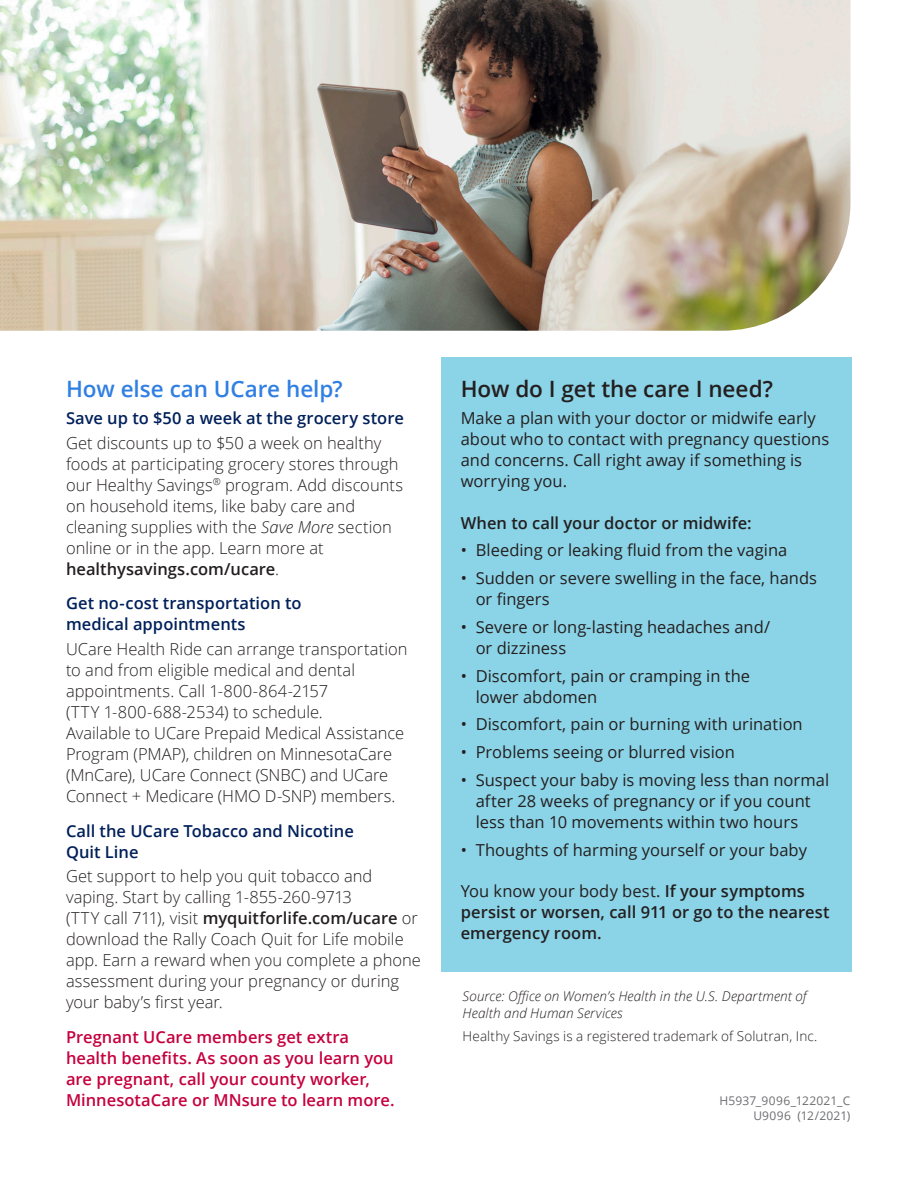
<style>
.page{position:relative;width:918px;height:1188px;background:#fff}
.page>*{position:absolute;margin:0;border:0;box-sizing:border-box;transform-origin:0 0}
.t1{font:600 22.5px "Open Sans";letter-spacing:-.005em;color:#231f20}
.t2{font:600 22.5px "Open Sans";letter-spacing:-.005em;color:#307fe2}
.t3{font:300 16.5px/21px "Open Sans";color:#231f20}
.t4{font:16.5px/21px "Open Sans";color:#231f20}
.t5{font:600 16.5px/21px "Open Sans";color:#c5003e}
.t6{font:600 16.5px/21px "Open Sans";color:#231f20}
.t7{font:600 16.5px/21px "Open Sans";color:#00205b}
.t8{font:italic 300 13.5px/16.5px "Open Sans";letter-spacing:.005em;color:#231f20}
.t9{font:300 13.5px "Open Sans";letter-spacing:.01em;color:#231f20}
.t10{font:12px/15px "Open Sans";letter-spacing:.015em;color:#6c6d70;text-align:right}
.s1{font-style:italic}
.s2{font-weight:600}
.s3{font-weight:400}
</style>
<div class="page">
<div style="left:441px;top:357px;width:411px;height:615px;background:#8bd3e6"></div>
<img style="left:0;top:0;width:850px;height:331px">
<h1 class="t2" style="left:66px;top:373px;width:278px">How else can UCare help?</h1>
<p class="t7" style="left:66px;top:408px;width:340px">Save up to $50 a week at the grocery store</p>
<p class="t3" style="left:66px;top:432px;width:339px">Get discounts up to $50 a week on healthy foods at participating grocery stores through our Healthy Savings<sup>®</sup> program. Add discounts on household items, like baby care and cleaning supplies with the <span class="s1">Save More</span> section online or in the app. Learn more at <span class="s2">healthysavings.com/ucare</span>.</p>
<p class="t7" style="left:66px;top:593px;width:237px">Get no-cost transportation to medical appointments</p>
<p class="t3" style="left:66px;top:638px;width:343px">UCare Health Ride can arrange transportation to and from eligible medical and dental appointments. Call 1-800-864-2157<br>(TTY 1-800-688-2534) to schedule.<br>Available to UCare Prepaid Medical Assistance Program (PMAP), children on MinnesotaCare (MnCare), UCare Connect (SNBC) and UCare Connect + Medicare (HMO D-SNP) members.</p>
<p class="t7" style="left:66px;top:820px;width:289px">Call the UCare Tobacco and Nicotine<br>Quit Line</p>
<p class="t3" style="left:66px;top:865px;width:356px">Get support to help you quit tobacco and vaping. Start by calling 1-855-260-9713<br>(TTY call 711), visit <span class="s2">myquitforlife.com/ucare</span> or download the Rally Coach Quit for Life mobile app. Earn a reward when you complete a phone assessment during your pregnancy or during your baby’s first year.</p>
<p class="t5" style="left:66px;top:1026px;width:330px">Pregnant UCare members get extra health benefits. As soon as you learn you are pregnant, call your county worker, MinnesotaCare or MNsure to learn more.</p>
<h1 class="t1" style="left:461px;top:373px;width:314px">How do I get the care I need?</h1>
<p class="t4" style="left:461px;top:408px;width:370px">Make a plan with your doctor or midwife early about who to contact with pregnancy questions and concerns. Call right away if something is worrying you.</p>
<p class="t6" style="left:461px;top:512px;width:293px">When to call your doctor or midwife:</p>
<p class="t4" style="left:461px;top:540px;width:328px">• Bleeding or leaking fluid from the vagina</p>
<p class="t4" style="left:476px;top:567px;width:343px;text-indent:-15px">• Sudden or severe swelling in the face, hands or fingers</p>
<p class="t4" style="left:476px;top:616px;width:296px;text-indent:-15px">• Severe or long-lasting headaches and/ or dizziness</p>
<p class="t4" style="left:476px;top:665px;width:276px;text-indent:-15px">• Discomfort, pain or cramping in the lower abdomen</p>
<p class="t4" style="left:461px;top:714px;width:344px">• Discomfort, pain or burning with urination</p>
<p class="t4" style="left:461px;top:741px;width:276px">• Problems seeing or blurred vision</p>
<p class="t4" style="left:476px;top:769px;width:355px;text-indent:-15px">• Suspect your baby is moving less than normal after 28 weeks of pregnancy or if you count less than 10 movements within two hours</p>
<p class="t4" style="left:461px;top:839px;width:348px">• Thoughts of harming yourself or your baby</p>
<p class="t6" style="left:461px;top:880px;width:371px"><span class="s3">You know your body best.</span> If your symptoms persist or worsen, call 911 or go to the nearest emergency room.</p>
<p class="t8" style="left:463px;top:987px;width:346px">Source: Office on Women’s Health in the U.S. Department of<br>Health and Human Services</p>
<p class="t9" style="left:463px;top:1027px;width:356px">Healthy Savings is a registered trademark of Solutran, Inc.</p>
<p class="t10" style="left:719px;top:1093px;width:133px">H5937_9096_122021_C<br>U9096 (12/2021)</p>
</div>
